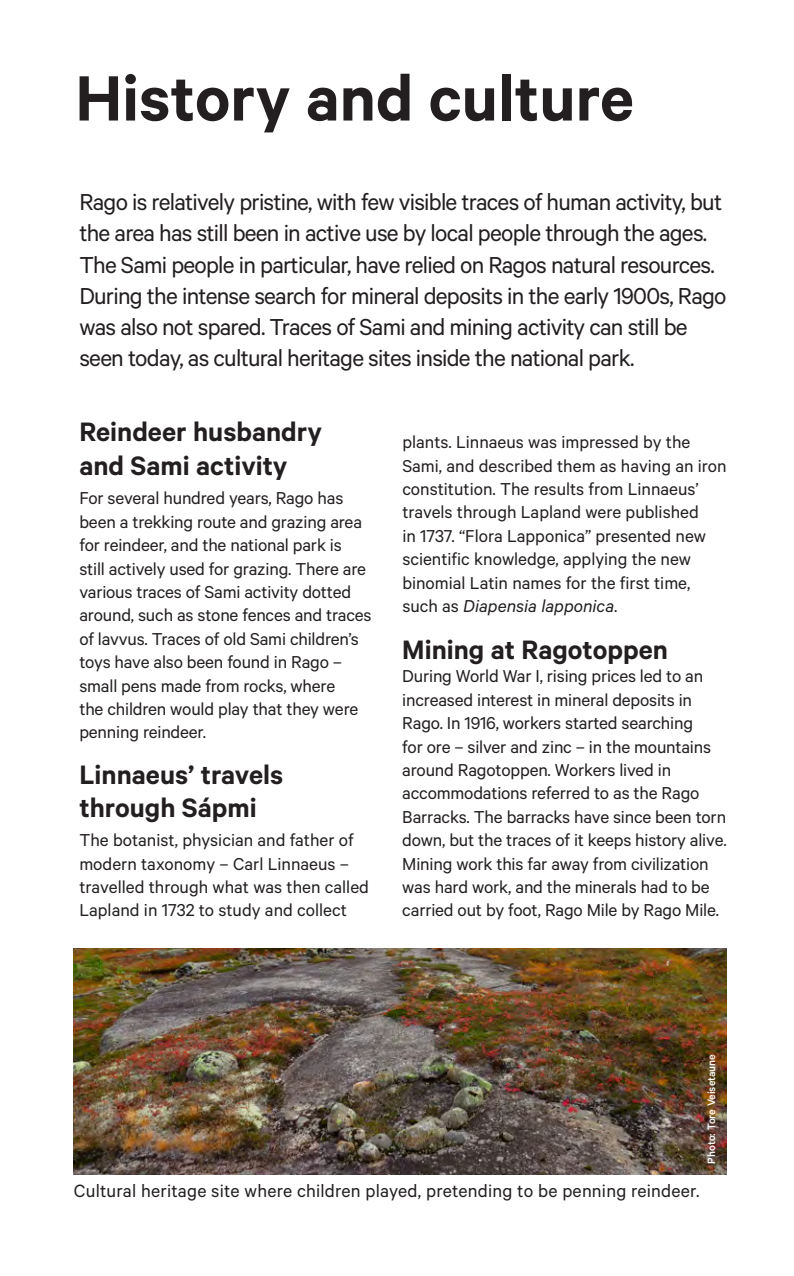
<style>
.page{position:relative;width:794px;height:1276px;background:#fff}
.page>*{position:absolute;margin:0;border:0;box-sizing:border-box;transform-origin:0 0}
.t1{font:600 72px "Calibre";color:#231f20}
.t2{font:600 30px/33.4px "Calibre";color:#231f20}
.t3{font:26px/31.2px "Calibre";letter-spacing:-.03em;color:#231f20}
.t4{font:20px "Calibre";letter-spacing:.01em;color:#231f20}
.t5{font:19.4px/23.4px "Calibre";letter-spacing:-.01em;color:#231f20}
.t6{font:500 12px "Calibre";color:#fff}
.s1{font-style:italic}
</style>
<div class="page">
<img style="left:74px;top:948px;width:652px;height:227px">
<h1 class="t1" style="left:75px;top:55px;width:560px">History and culture</h1>
<p class="t3" style="left:79px;top:186px;width:648px">Rago is relatively pristine, with few visible traces of human activity, but the area has still been in active use by local people through the ages.<br>The Sami people in particular, have relied on Ragos natural resources.<br>During the intense search for mineral deposits in the early 1900s, Rago was also not spared. Traces of Sami and mining activity can still be seen today, as cultural heritage sites inside the national park.</p>
<h2 class="t2" style="left:79px;top:414px;width:244px">Reindeer husbandry and Sami activity</h2>
<p class="t5" style="left:79px;top:486px;width:294px">For several hundred years, Rago has been a trekking route and grazing area for reindeer, and the national park is still actively used for grazing. There are various traces of Sami activity dotted around, such as stone fences and traces of lavvus. Traces of old Sami children’s toys have also been found in Rago – small pens made from rocks, where<br>the children would play that they were penning reindeer.</p>
<h2 class="t2" style="left:79px;top:757px;width:205px">Linnaeus’ travels through Sápmi</h2>
<p class="t5" style="left:79px;top:827px;width:291px">The botanist, physician and father of modern taxonomy – Carl Linnaeus – travelled through what was then called Lapland in 1732 to study and collect</p>
<p class="t5" style="left:402px;top:430px;width:326px">plants. Linnaeus was impressed by the Sami, and described them as having an iron constitution. The results from Linnaeus’ travels through Lapland were published<br>in 1737. “Flora Lapponica” presented new scientific knowledge, applying the new binomial Latin names for the first time, such as <span class="s1">Diapensia lapponica</span>.</p>
<h2 class="t2" style="left:402px;top:632px;width:267px">Mining at Ragotoppen</h2>
<p class="t5" style="left:402px;top:664px;width:326px">During World War I, rising prices led to an increased interest in mineral deposits in Rago. In 1916, workers started searching<br>for ore – silver and zinc – in the mountains around Ragotoppen. Workers lived in accommodations referred to as the Rago Barracks. The barracks have since been torn down, but the traces of it keeps history alive.<br>Mining work this far away from civilization was hard work, and the minerals had to be carried out by foot, Rago Mile by Rago Mile.</p>
<p class="t6" style="left:704px;top:1163px;width:111px;rotate:-90deg">Photo: Tore Veisetaune</p>
<p class="t4" style="left:74px;top:1179px;width:627px">Cultural heritage site where children played, pretending to be penning reindeer.</p>
</div>
